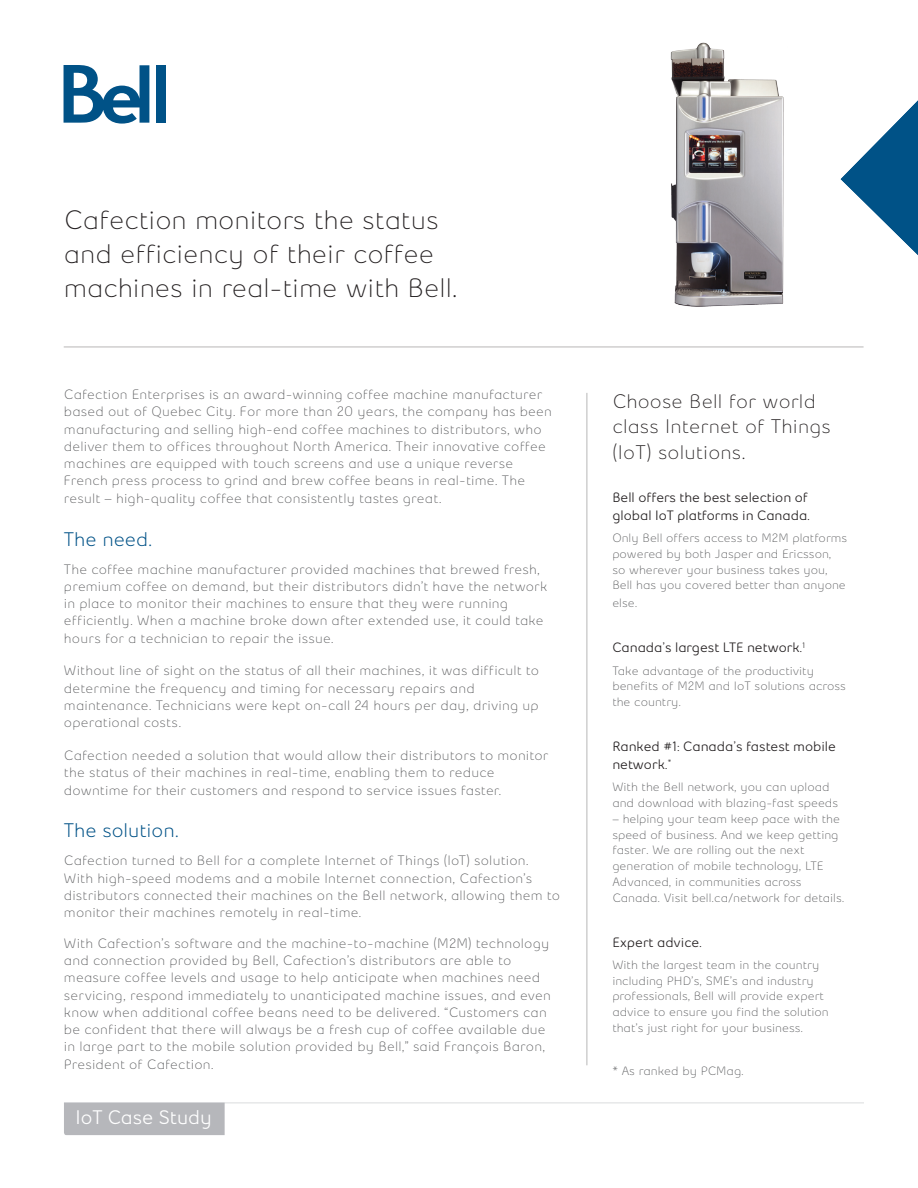
<style>
.page{position:relative;width:918px;height:1188px;background:#fff}
.page>*{position:absolute;margin:0;border:0;box-sizing:border-box;transform-origin:0 0}
.t1{font:26.55px/33.9px "Bell Slim";color:#231f20}
.t2{font:19.5px/25.5px "Bell Slim";letter-spacing:.01em;color:#231f20}
.t3{font:500 19.5px "Bell Slim";color:#005287}
.t4{font:600 19.5px "Bell Slim";color:#fff}
.t5{font:13.5px/17.2px "Bell Slim";letter-spacing:.015em;color:#57585a}
.t6{font:600 13.5px/18px "Bell Slim";color:#231f20}
.t7{font:12px/15.8px "Bell Slim";color:#57585a}
</style>
<div class="page">
<svg style="left:840px;top:100px;width:78px;height:155px"></svg>
<svg style="left:64px;top:65px;width:85px;height:59px"></svg>
<div style="left:156px;top:65px;width:10px;height:58px;background:#005287"></div>
<hr style="left:64px;top:1103px;width:800px;height:1px;background:#b6b7bb">
<div style="left:64px;top:1103px;width:161px;height:32px;background:#b6b7bb"></div>
<hr style="left:64px;top:347px;width:800px;height:1px;background:#231f20">
<hr style="left:587px;top:393px;width:1px;height:672px;background:#231f20">
<img style="left:670px;top:42px;width:114px;height:265px">
<p class="t1" style="left:64px;top:203px;width:395px">Cafection monitors the status and efficiency of their coffee machines in real-time with Bell.</p>
<p class="t5" style="left:64px;top:386px;width:489px">Cafection Enterprises is an award-winning coffee machine manufacturer based out of Quebec City. For more than 20 years, the company has been manufacturing and selling high-end coffee machines to distributors, who deliver them to offices throughout North America. Their innovative coffee machines are equipped with touch screens and use a unique reverse French press process to grind and brew coffee beans in real-time. The result – high-quality coffee that consistently tastes great.</p>
<p class="t3" style="left:64px;top:527px;width:90px">The need.</p>
<p class="t5" style="left:64px;top:560px;width:485px">The coffee machine manufacturer provided machines that brewed fresh, premium coffee on demand, but their distributors didn’t have the network in place to monitor their machines to ensure that they were running efficiently. When a machine broke down after extended use, it could take hours for a technician to repair the issue.</p>
<p class="t5" style="left:64px;top:662px;width:477px">Without line of sight on the status of all their machines, it was difficult to determine the frequency and timing for necessary repairs and maintenance. Technicians were kept on-call 24 hours per day, driving up operational costs.</p>
<p class="t5" style="left:64px;top:747px;width:486px">Cafection needed a solution that would allow their distributors to monitor the status of their machines in real-time, enabling them to reduce downtime for their customers and respond to service issues faster.</p>
<p class="t3" style="left:64px;top:819px;width:116px">The solution.</p>
<p class="t5" style="left:64px;top:852px;width:498px">Cafection turned to Bell for a complete Internet of Things (IoT) solution.<br>With high-speed modems and a mobile Internet connection, Cafection’s distributors connected their machines on the Bell network, allowing them to monitor their machines remotely in real-time.</p>
<p class="t5" style="left:64px;top:935px;width:488px">With Cafection’s software and the machine-to-machine (M2M) technology and connection provided by Bell, Cafection’s distributors are able to measure coffee levels and usage to help anticipate when machines need servicing, respond immediately to unanticipated machine issues, and even know when additional coffee beans need to be delivered. “Customers can be confident that there will always be a fresh cup of coffee available due in large part to the mobile solution provided by Bell,” said François Baron, President of Cafection.</p>
<p class="t4" style="left:76px;top:1105px;width:138px">IoT Case Study</p>
<p class="t2" style="left:612px;top:388px;width:220px">Choose Bell for world class Internet of Things (IoT) solutions.</p>
<p class="t6" style="left:612px;top:488px;width:199px">Bell offers the best selection of global IoT platforms in Canada.</p>
<p class="t7" style="left:612px;top:530px;width:236px">Only Bell offers access to M2M platforms powered by both Jasper and Ericsson, so wherever your business takes you, Bell has you covered better than anyone</p>
<p class="t7" style="left:612px;top:595px;width:27px">else.</p>
<p class="t6" style="left:612px;top:639px;width:194px">Canada’s largest LTE network.<sup>1</sup></p>
<p class="t7" style="left:612px;top:663px;width:235px">Take advantage of the productivity benefits of M2M and IoT solutions across the country.</p>
<p class="t6" style="left:612px;top:737px;width:225px">Ranked #1: Canada’s fastest mobile network.<sup>*</sup></p>
<p class="t7" style="left:612px;top:779px;width:227px">With the Bell network, you can upload and download with blazing-fast speeds</p>
<p class="t7" style="left:612px;top:811px;width:234px">– helping your team keep pace with the speed of business. And we keep getting faster. We are rolling out the next generation of mobile technology, LTE Advanced, in communities across Canada. Visit bell.ca/network for details.</p>
<p class="t6" style="left:612px;top:933px;width:91px">Expert advice.</p>
<p class="t7" style="left:612px;top:957px;width:218px">With the largest team in the country including PHD’s, SME’s and industry professionals, Bell will provide expert advice to ensure you find the solution that’s just right for your business.</p>
<p class="t7" style="left:612px;top:1063px;width:133px">* As ranked by PCMag.</p>
</div>
